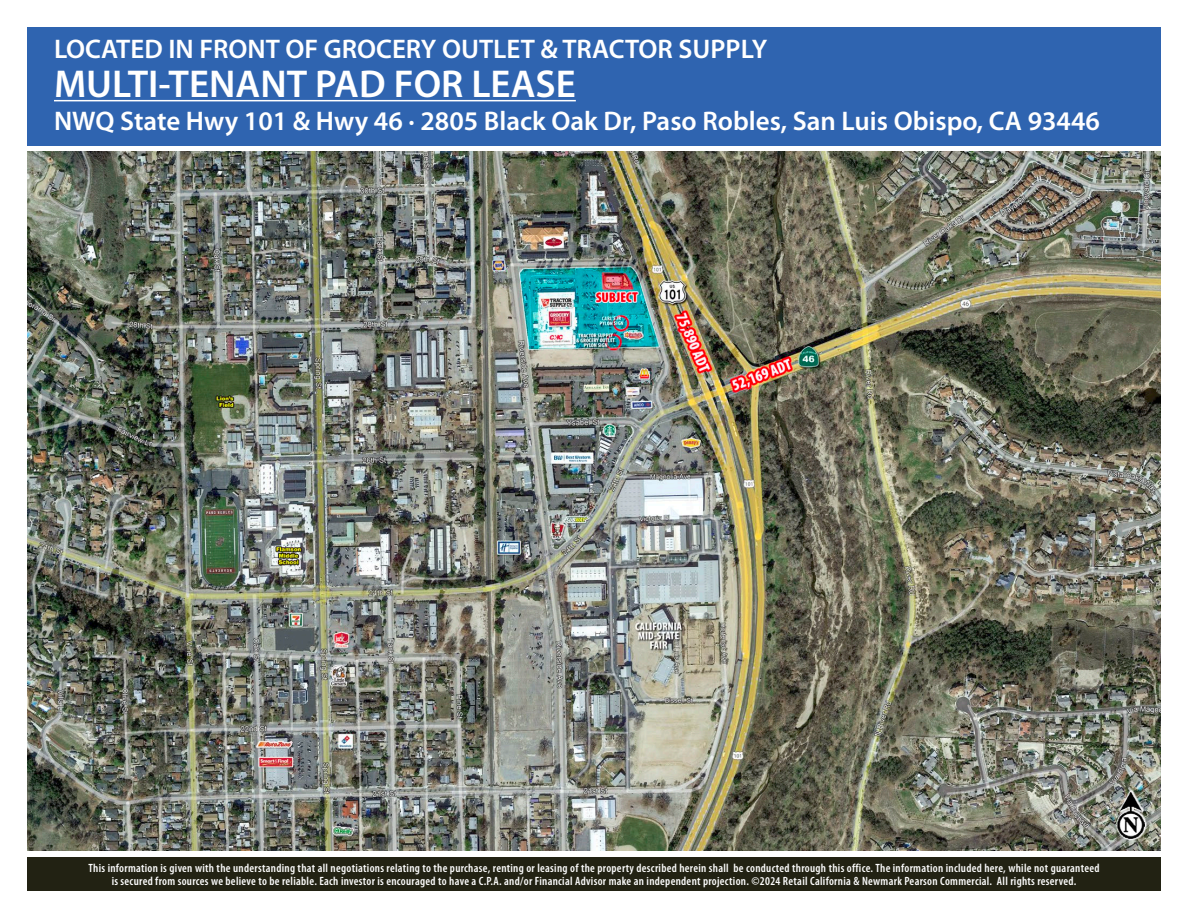
<style>
.page{position:relative;width:1188px;height:918px;background:#fff}
.page>*{position:absolute;margin:0;border:0;box-sizing:border-box;transform-origin:0 0}
.t1{font:600 39px "Myriad Pro";color:#fff}
.t2{font:600 27px "Myriad Pro";color:#fff}
.t3{font:600 condensed 12px/13.5px "Myriad Pro";letter-spacing:.025em;color:#fff;text-align:center}
</style>
<div class="page">
<div style="left:27px;top:27px;width:1134px;height:118px;background:#2f64b0"></div>
<hr style="left:54px;top:100px;width:522px;height:1px;background:#fff">
<div style="left:27px;top:857px;width:1134px;height:34px;background:#222213"></div>
<img style="left:27px;top:152px;width:1134px;height:698px">
<div style="left:1116px;top:790px;width:31px;height:51px;background:#fff;opacity:.9"></div>
<img style="left:1118px;top:791px;width:27px;height:48px">
<h2 class="t2" style="left:54px;top:32px;width:715px">LOCATED IN FRONT OF GROCERY OUTLET &amp; TRACTOR SUPPLY</h2>
<h1 class="t1" style="left:54px;top:59px;width:523px">MULTI-TENANT PAD FOR LEASE</h1>
<h2 class="t2" style="left:54px;top:104px;width:1048px">NWQ State Hwy 101 &amp; Hwy 46 · 2805 Black Oak Dr, Paso Robles, San Luis Obispo, CA 93446</h2>
<p class="t3" style="left:88px;top:861px;width:1013px">This information is given with the understanding that all negotiations relating to the purchase, renting or leasing of the property described herein shall be conducted through this office. The information included here, while not guaranteed is secured from sources we believe to be reliable. Each investor is encouraged to have a C.P.A. and/or Financial Advisor make an independent projection. ©2024 Retail California &amp; Newmark Pearson Commercial. All rights reserved.</p>
</div>
